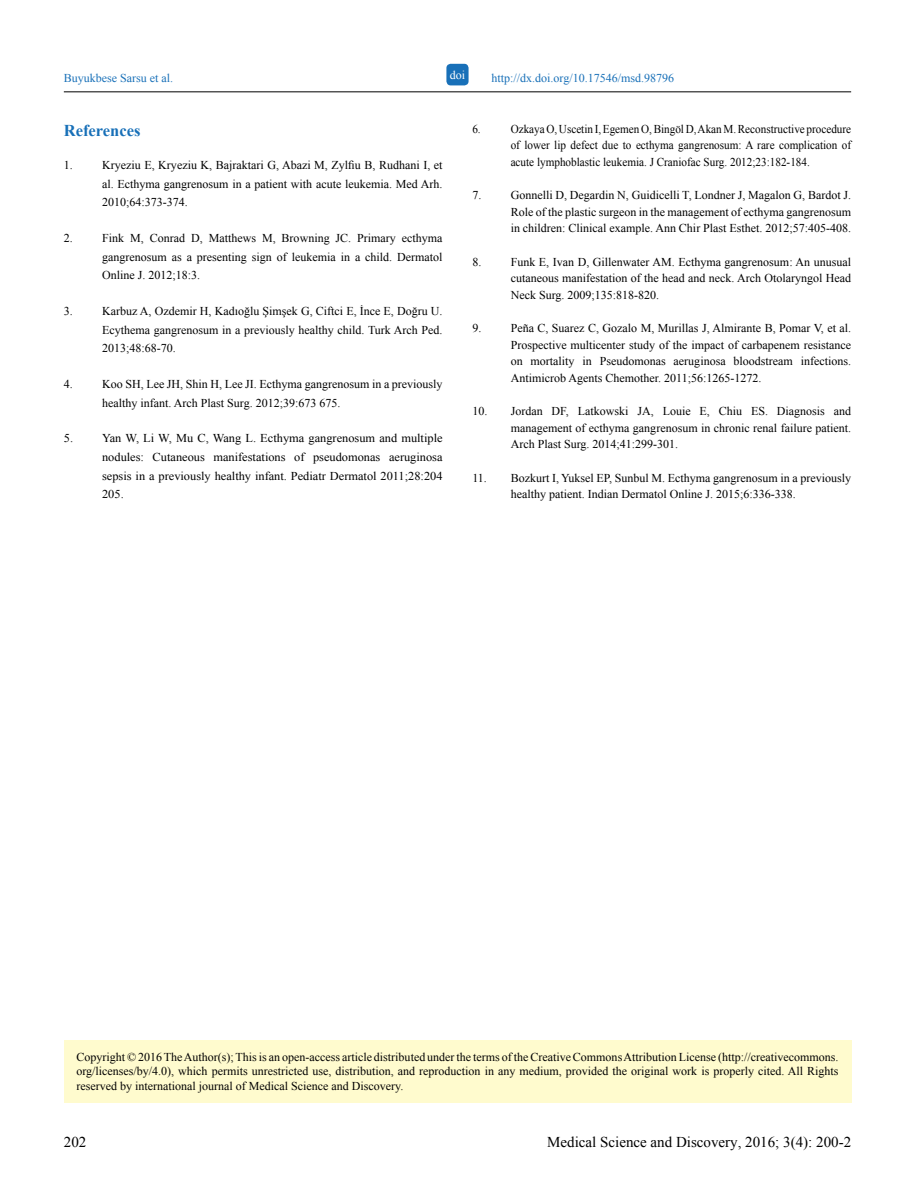
<style>
.page{position:relative;width:915px;height:1191px;background:#fff}
.page>*{position:absolute;margin:0;border:0;box-sizing:border-box;transform-origin:0 0}
.t1{font:700 16.5px "Times New Roman";color:#1870b8}
.t2{font:15px "Times New Roman";color:#000}
.t3{font:12px/18.6px "Times New Roman";color:#000;text-align:justify}
.t4{font:12px/16.5px "Times New Roman";color:#000;text-align:justify;scale:.93 1}
.t5{font:12px "Times New Roman";color:#1870b8}
.t6{font:12px "Times New Roman";color:#fff}
</style>
<div class="page">
<hr style="left:64px;top:92px;width:786px;height:1px;background:#000">
<div style="left:446px;top:64px;width:22px;height:21px;background:#1870b8;border-radius:4px"></div>
<div style="left:64px;top:1039px;width:786px;height:63px;background:#fffbce"></div>
<p class="t6" style="left:449px;top:67px;width:17px">doi</p>
<p class="t5" style="left:64px;top:70px;width:111px">Buyukbese Sarsu et al.</p>
<p class="t5" style="left:491px;top:70px;width:184px">http://dx.doi.org/10.17546/msd.98796</p>
<h1 class="t1" style="left:64px;top:119px;width:78px">References</h1>
<p class="t3" style="left:64px;top:156px;width:10px">1.</p>
<p class="t3" style="left:102px;top:156px;width:342px">Kryeziu E, Kryeziu K, Bajraktari G, Abazi M, Zylfiu B, Rudhani I, et al. Ecthyma gangrenosum in a patient with acute leukemia. Med Arh.<br>2010;64:373-374.</p>
<p class="t3" style="left:64px;top:229px;width:10px">2.</p>
<p class="t3" style="left:102px;top:229px;width:342px">Fink M, Conrad D, Matthews M, Browning JC. Primary ecthyma gangrenosum as a presenting sign of leukemia in a child. Dermatol Online J. 2012;18:3.</p>
<p class="t3" style="left:64px;top:301px;width:10px">3.</p>
<p class="t3" style="left:102px;top:301px;width:342px">Karbuz A, Ozdemir H, Kadıoğlu Şimşek G, Ciftci E, İnce E, Doğru U.<br>Ecythema gangrenosum in a previously healthy child. Turk Arch Ped.<br>2013;48:68-70.</p>
<p class="t3" style="left:64px;top:374px;width:10px">4.</p>
<p class="t3" style="left:102px;top:374px;width:342px">Koo SH, Lee JH, Shin H, Lee JI. Ecthyma gangrenosum in a previously healthy infant. Arch Plast Surg. 2012;39:673 675.</p>
<p class="t3" style="left:64px;top:429px;width:11px">5.</p>
<p class="t3" style="left:102px;top:429px;width:342px">Yan W, Li W, Mu C, Wang L. Ecthyma gangrenosum and multiple nodules: Cutaneous manifestations of pseudomonas aeruginosa sepsis in a previously healthy infant. Pediatr Dermatol 2011;28:204<br>205.</p>
<p class="t4" style="left:472px;top:120px;width:10px">6.</p>
<p class="t4" style="left:510px;top:120px;width:367px">Ozkaya O, Uscetin I, Egemen O, Bingöl D, Akan M. Reconstructive procedure of lower lip defect due to ecthyma gangrenosum: A rare complication of acute lymphoblastic leukemia. J Craniofac Surg. 2012;23:182-184.</p>
<p class="t3" style="left:472px;top:186px;width:10px">7.</p>
<p class="t3" style="left:510px;top:187px;width:342px;line-height:16.5px">Gonnelli D, Degardin N, Guidicelli T, Londner J, Magalon G, Bardot J.<br>Role of the plastic surgeon in the management of ecthyma gangrenosum in children: Clinical example. Ann Chir Plast Esthet. 2012;57:405-408.</p>
<p class="t3" style="left:472px;top:252px;width:10px">8.</p>
<p class="t3" style="left:510px;top:253px;width:342px;line-height:16.5px">Funk E, Ivan D, Gillenwater AM. Ecthyma gangrenosum: An unusual cutaneous manifestation of the head and neck. Arch Otolaryngol Head Neck Surg. 2009;135:818-820.</p>
<p class="t3" style="left:472px;top:319px;width:10px">9.</p>
<p class="t3" style="left:510px;top:320px;width:342px;line-height:16.5px">Peña C, Suarez C, Gozalo M, Murillas J, Almirante B, Pomar V, et al.<br>Prospective multicenter study of the impact of carbapenem resistance on mortality in Pseudomonas aeruginosa bloodstream infections.<br>Antimicrob Agents Chemother. 2011;56:1265-1272.</p>
<p class="t3" style="left:510px;top:403px;width:342px;line-height:16.5px;text-indent:-38px">10. Jordan DF, Latkowski JA, Louie E, Chiu ES. Diagnosis and management of ecthyma gangrenosum in chronic renal failure patient.<br>Arch Plast Surg. 2014;41:299-301.</p>
<p class="t3" style="left:510px;top:469px;width:342px;line-height:16.5px;text-indent:-38px">11. Bozkurt I, Yuksel EP, Sunbul M. Ecthyma gangrenosum in a previously healthy patient. Indian Dermatol Online J. 2015;6:336-338.</p>
<p class="t3" style="left:76px;top:1049px;width:763px;line-height:14.4px">Copyright © 2016 The Author(s); This is an open-access article distributed under the terms of the Creative Commons Attribution License (http://creativecommons. org/licenses/by/4.0), which permits unrestricted use, distribution, and reproduction in any medium, provided the original work is properly cited. All Rights reserved by international journal of Medical Science and Discovery.</p>
<p class="t2" style="left:64px;top:1131px;width:24px">202</p>
<p class="t2" style="left:547px;top:1131px;width:305px">Medical Science and Discovery, 2016; 3(4): 200-2</p>
</div>
